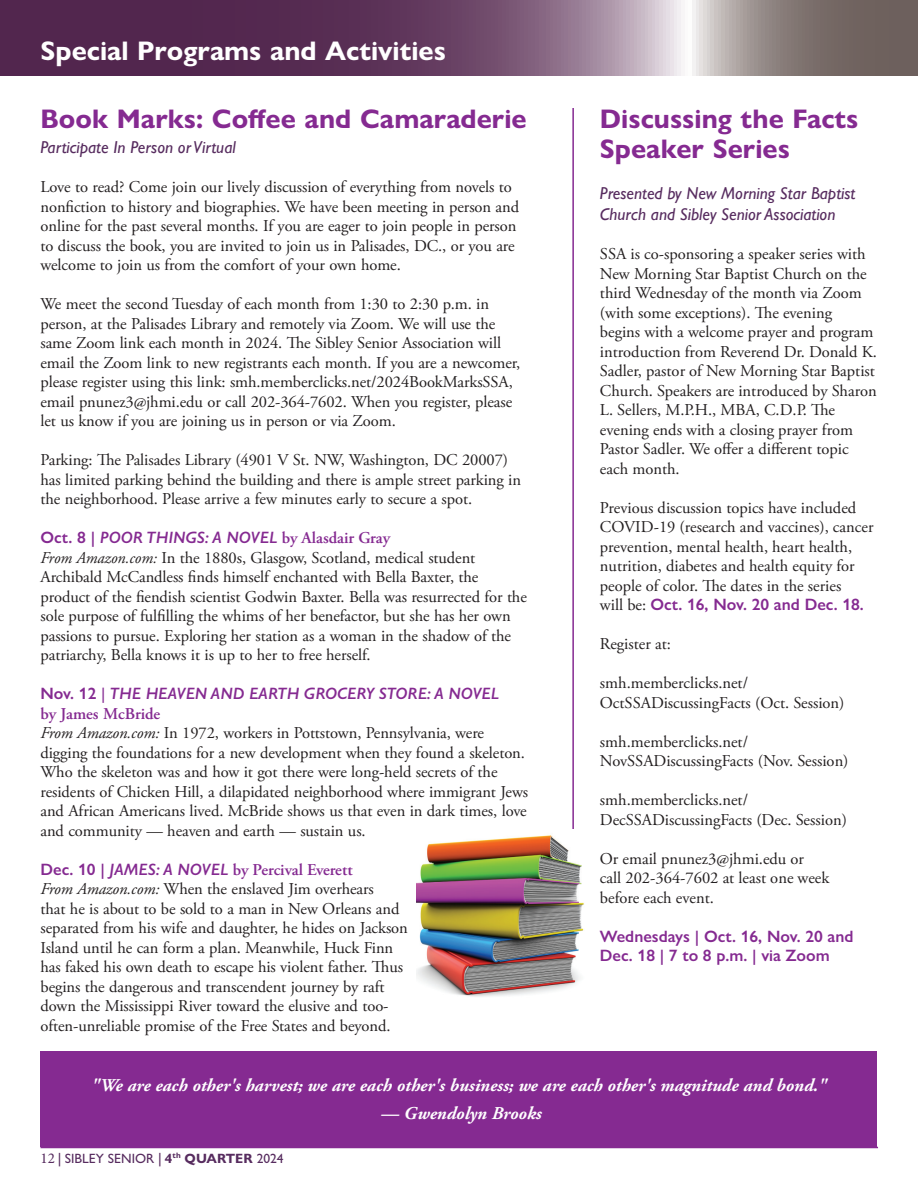
<style>
.page{position:relative;width:918px;height:1188px;background:#fff}
.page>*{position:absolute;margin:0;border:0;box-sizing:border-box;transform-origin:0 0}
.t1{font:700 27px/30px "Gill Sans Nova";color:#852a91}
.t2{font:700 27px "Gill Sans Nova";color:#fff}
.t3{font:italic 700 18px "Adobe Garamond Pro";color:#fff}
.t4{font:italic 17.25px/20.7px "Gill Sans";color:#572c5f}
.t5{font:16.5px/19.5px "Adobe Garamond Pro";letter-spacing:-.005em;color:#231f20}
.t6{font:600 16.5px/19.5px "Gill Sans Nova";color:#852a91}
.t7{font:italic 600 16.5px "Gill Sans";color:#852a91}
.t8{font:500 13.5px "Gill Sans Nova";color:#572c5f}
.s1{font-family:"Gill Sans Nova";font-style:normal}
.s2{font-family:"Adobe Garamond Pro";font-style:normal}
.s3{font-style:italic}
.s4{font-weight:400;font-style:normal}
.s5{font-weight:600;color:#852a91}
.s6{font-family:"Gill Sans Nova";font-weight:600;color:#852a91}
.s7{font-family:"Gill Sans";font-weight:600;font-style:italic;color:#852a91}
.s8{font-family:"Adobe Garamond Pro";font-weight:400;color:#231f20}
.s9{font-family:"Minion Pro";font-weight:400;font-size:15px}
.s10{font-family:"Minion Pro";font-weight:700}
.s11{font-weight:700}
</style>
<div class="page">
<svg style="left:0;top:0;width:918px;height:76px;background:#765870"></svg>
<hr style="left:40px;top:1147px;width:838px;height:1px;background:#852a91">
<hr style="left:572px;top:108px;width:2px;height:859px;background:#852a91">
<div style="left:40px;top:1051px;width:838px;height:95px;background:#852a91"></div>
<img style="left:416px;top:829px;width:168px;height:168px">
<h1 class="t2" style="left:40px;top:34px;width:407px">Special Programs and Activities</h1>
<h1 class="t1" style="left:40px;top:103px;width:488px">Book Marks: Coffee and Camaraderie</h1>
<p class="t4" style="left:40px;top:137px;width:197px">Participate In Person or Virtual</p>
<p class="t5" style="left:40px;top:178px;width:480px">Love to read? Come join our lively discussion of everything from novels to nonfiction to history and biographies. We have been meeting in person and online for the past several months. If you are eager to join people in person to discuss the book, you are invited to join us in Palisades, DC., or you are welcome to join us from the comfort of your own home.</p>
<p class="t5" style="left:40px;top:295px;width:481px">We meet the second Tuesday of each month from 1:30 to 2:30 p.m. in person, at the Palisades Library and remotely via Zoom. We will use the same Zoom link each month in 2024. The Sibley Senior Association will email the Zoom link to new registrants each month. If you are a newcomer, please register using this link: smh.memberclicks.net/2024BookMarksSSA, email pnunez3@jhmi.edu or call 202-364-7602. When you register, please let us know if you are joining us in person or via Zoom.</p>
<p class="t5" style="left:40px;top:451px;width:482px">Parking: The Palisades Library (4901 V St. NW, Washington, DC 20007) has limited parking behind the building and there is ample street parking in the neighborhood. Please arrive a few minutes early to secure a spot.</p>
<p class="t7" style="left:40px;top:528px;width:351px"><span class="s1">Oct. 8 |</span> POOR THINGS: A NOVEL <span class="s2">by Alasdair Gray</span></p>
<p class="t5" style="left:40px;top:548px;width:488px"><span class="s3">From Amazon.com:</span> In the 1880s, Glasgow, Scotland, medical student Archibald McCandless finds himself enchanted with Bella Baxter, the product of the fiendish scientist Godwin Baxter. Bella was resurrected for the sole purpose of fulfilling the whims of her benefactor, but she has her own passions to pursue. Exploring her station as a woman in the shadow of the patriarchy, Bella knows it is up to her to free herself.</p>
<p class="t7" style="left:41px;top:684px;width:460px"><span class="s1">Nov. 12</span> <span class="s4">|</span> THE HEAVEN AND EARTH GROCERY STORE: A NOVEL</p>
<p class="t5" style="left:41px;top:704px;width:489px"><span class="s5">by James McBride<br></span><span class="s3">From Amazon.com:</span> In 1972, workers in Pottstown, Pennsylvania, were digging the foundations for a new development when they found a skeleton.<br>Who the skeleton was and how it got there were long-held secrets of the residents of Chicken Hill, a dilapidated neighborhood where immigrant Jews and African Americans lived. McBride shows us that even in dark times, love and community — heaven and earth — sustain us.</p>
<p class="t5" style="left:41px;top:860px;width:369px"><span class="s6">Dec. 10 |</span> <span class="s7">JAMES: A NOVEL</span> <span class="s5">by Percival Everett<br></span><span class="s3">From Amazon.com:</span> When the enslaved Jim overhears<br>that he is about to be sold to a man in New Orleans and separated from his wife and daughter, he hides on Jackson Island until he can form a plan. Meanwhile, Huck Finn has faked his own death to escape his violent father. Thus begins the dangerous and transcendent journey by raft down the Mississippi River toward the elusive and too&shy;often-unreliable promise of the Free States and beyond.</p>
<h1 class="t1" style="left:600px;top:103px;width:260px">Discussing the Facts<br>Speaker Series</h1>
<p class="t4" style="left:600px;top:183px;width:257px">Presented by New Morning Star Baptist<br>Church and Sibley Senior Association</p>
<p class="t5" style="left:600px;top:245px;width:279px">SSA is co-sponsoring a speaker series with New Morning Star Baptist Church on the third Wednesday of the month via Zoom (with some exceptions). The evening<br>begins with a welcome prayer and program introduction from Reverend Dr. Donald K.<br>Sadler, pastor of New Morning Star Baptist Church. Speakers are introduced by Sharon L. Sellers, M.P.H., MBA, C.D.P. The evening ends with a closing prayer from Pastor Sadler. We offer a different topic each month.</p>
<p class="t5" style="left:600px;top:498px;width:275px">Previous discussion topics have included COVID-19 (research and vaccines), cancer prevention, mental health, heart health, nutrition, diabetes and health equity for people of color. The dates in the series</p>
<p class="t6" style="left:600px;top:595px;width:265px"><span class="s8">will be:</span> Oct. 16, Nov. 20 and Dec. 18.</p>
<p class="t5" style="left:600px;top:635px;width:72px">Register at:</p>
<p class="t5" style="left:600px;top:674px;width:246px">smh.memberclicks.net/<br>OctSSADiscussingFacts (Oct. Session)</p>
<p class="t5" style="left:600px;top:732px;width:250px">smh.memberclicks.net/<br>NovSSADiscussingFacts (Nov. Session)</p>
<p class="t5" style="left:600px;top:791px;width:249px">smh.memberclicks.net/<br>DecSSADiscussingFacts (Dec. Session)</p>
<p class="t5" style="left:600px;top:849px;width:231px">Or email pnunez3@jhmi.edu or call 202-364-7602 at least one week before each event.</p>
<p class="t6" style="left:600px;top:926px;width:255px">Wednesdays | Oct. 16, Nov. 20 and<br>Dec. 18 | 7 to 8 p.m. | via Zoom</p>
<p class="t3" style="left:91px;top:1075px;width:737px">"We are each other's harvest; we are each other's business; we are each other's magnitude and bond."</p>
<p class="t3" style="left:381px;top:1103px;width:162px">— Gwendolyn Brooks</p>
<p class="t8" style="left:40px;top:1150px;width:245px"><span class="s9">12</span> <span class="s10">|</span> SIBLEY SENIOR <span class="s10">|</span> <span class="s11">4</span><sup>th</sup> <span class="s11">QUARTER</span> 2024</p>
</div>
